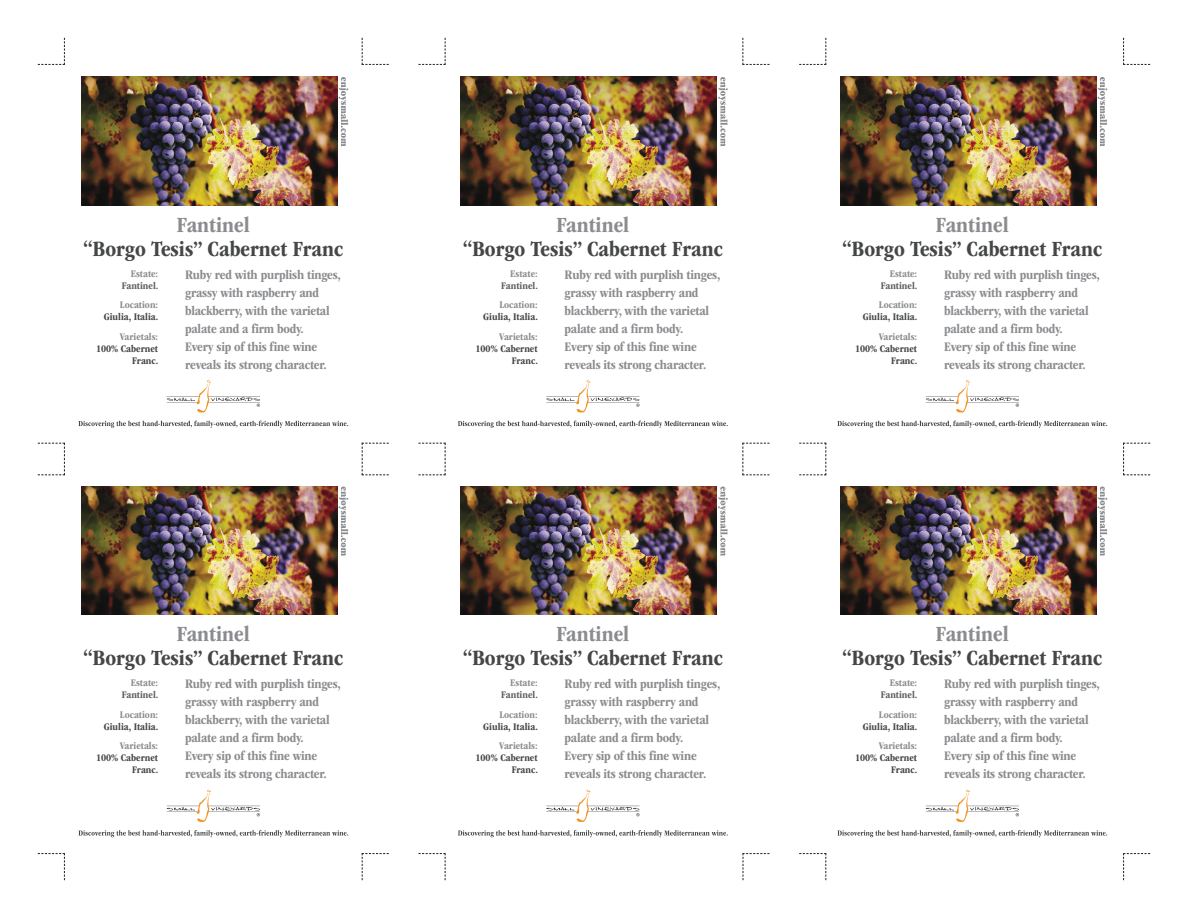
<style>
.page{position:relative;width:1188px;height:918px;background:#fff}
.page>*{position:absolute;margin:0;border:0;box-sizing:border-box;transform-origin:0 0}
.Paragraph_Style_1{font:700 condensed 22.5px "ITC Garamond Std";color:#454647}
.t1{font:700 condensed 22.5px "ITC Garamond Std";color:#8a8c8f}
.t2{font:700 condensed 13.5px/18px "ITC Garamond Std";letter-spacing:-.015em;color:#8a8c8f}
.t3{font:700 condensed 10.5px "ITC Garamond Std";color:#454647}
.t4{font:700 condensed 10.5px "ITC Garamond Std";color:#8a8c8f}
.t5{font:700 condensed 10.5px "ITC Garamond Std";color:#5e5e61}
</style>
<div class="page">
<svg style="left:38px;top:443px;width:27px;height:32px"></svg>
<svg style="left:362px;top:443px;width:27px;height:32px"></svg>
<svg style="left:418px;top:443px;width:28px;height:32px"></svg>
<svg style="left:742px;top:443px;width:28px;height:32px"></svg>
<svg style="left:799px;top:443px;width:27px;height:32px"></svg>
<svg style="left:1123px;top:443px;width:27px;height:32px"></svg>
<svg style="left:1123px;top:853px;width:27px;height:27px"></svg>
<svg style="left:799px;top:853px;width:27px;height:27px"></svg>
<svg style="left:742px;top:853px;width:28px;height:27px"></svg>
<svg style="left:418px;top:853px;width:28px;height:27px"></svg>
<svg style="left:362px;top:853px;width:27px;height:27px"></svg>
<svg style="left:38px;top:853px;width:27px;height:27px"></svg>
<svg style="left:38px;top:38px;width:27px;height:27px"></svg>
<svg style="left:362px;top:38px;width:27px;height:27px"></svg>
<svg style="left:418px;top:38px;width:28px;height:27px"></svg>
<svg style="left:742px;top:38px;width:28px;height:27px"></svg>
<svg style="left:799px;top:38px;width:27px;height:27px"></svg>
<svg style="left:1123px;top:38px;width:27px;height:27px"></svg>
<svg style="left:339px;top:77px;width:9px;height:69px"></svg>
<svg style="left:167px;top:380px;width:93px;height:33px"></svg>
<img style="left:81px;top:77px;width:256px;height:128px">
<svg style="left:78px;top:421px;width:270px;height:7px"></svg>
<svg style="left:718px;top:77px;width:10px;height:69px"></svg>
<svg style="left:546px;top:380px;width:94px;height:33px"></svg>
<img style="left:461px;top:77px;width:256px;height:128px">
<svg style="left:458px;top:421px;width:270px;height:7px"></svg>
<svg style="left:1098px;top:77px;width:9px;height:69px"></svg>
<svg style="left:926px;top:380px;width:93px;height:33px"></svg>
<img style="left:840px;top:77px;width:256px;height:128px">
<svg style="left:837px;top:421px;width:270px;height:7px"></svg>
<svg style="left:339px;top:487px;width:9px;height:69px"></svg>
<svg style="left:167px;top:790px;width:93px;height:32px"></svg>
<img style="left:81px;top:486px;width:256px;height:129px">
<svg style="left:78px;top:830px;width:270px;height:7px"></svg>
<svg style="left:718px;top:487px;width:10px;height:69px"></svg>
<svg style="left:546px;top:790px;width:94px;height:32px"></svg>
<img style="left:461px;top:486px;width:256px;height:129px">
<svg style="left:458px;top:830px;width:270px;height:7px"></svg>
<svg style="left:1098px;top:487px;width:9px;height:69px"></svg>
<svg style="left:926px;top:790px;width:93px;height:32px"></svg>
<img style="left:840px;top:486px;width:256px;height:129px">
<svg style="left:837px;top:830px;width:270px;height:7px"></svg>
<p class="t1" style="left:177px;top:212px;width:74px">Fantinel</p>
<p class="Paragraph_Style_1" style="left:83px;top:236px;width:262px">“Borgo Tesis” Cabernet Franc</p>
<p class="t2" style="left:185px;top:265px;width:157px">Ruby red with purplish tinges, grassy with raspberry and blackberry, with the varietal palate and a firm body.</p>
<p class="t2" style="left:185px;top:337px;width:143px">Every sip of this fine wine reveals its strong character.</p>
<p class="t4" style="left:131px;top:267px;width:29px">Estate:</p>
<p class="t5" style="left:122px;top:279px;width:38px">Fantinel.</p>
<p class="t4" style="left:120px;top:299px;width:40px">Location:</p>
<p class="t3" style="left:104px;top:311px;width:56px">Giulia, Italia.</p>
<p class="t4" style="left:120px;top:330px;width:40px">Varietals:</p>
<p class="t3" style="left:96px;top:342px;width:64px">100% Cabernet</p>
<p class="t3" style="left:132px;top:354px;width:28px">Franc.</p>
<p class="t1" style="left:177px;top:622px;width:74px">Fantinel</p>
<p class="Paragraph_Style_1" style="left:83px;top:646px;width:262px">“Borgo Tesis” Cabernet Franc</p>
<p class="t2" style="left:185px;top:675px;width:157px">Ruby red with purplish tinges, grassy with raspberry and blackberry, with the varietal palate and a firm body.</p>
<p class="t2" style="left:185px;top:747px;width:143px">Every sip of this fine wine reveals its strong character.</p>
<p class="t4" style="left:131px;top:677px;width:29px">Estate:</p>
<p class="t5" style="left:122px;top:689px;width:38px">Fantinel.</p>
<p class="t4" style="left:120px;top:708px;width:40px">Location:</p>
<p class="t3" style="left:104px;top:720px;width:56px">Giulia, Italia.</p>
<p class="t4" style="left:120px;top:740px;width:40px">Varietals:</p>
<p class="t3" style="left:96px;top:752px;width:64px">100% Cabernet</p>
<p class="t3" style="left:132px;top:764px;width:28px">Franc.</p>
<p class="t1" style="left:556px;top:212px;width:74px">Fantinel</p>
<p class="Paragraph_Style_1" style="left:463px;top:236px;width:262px">“Borgo Tesis” Cabernet Franc</p>
<p class="t2" style="left:565px;top:265px;width:157px">Ruby red with purplish tinges, grassy with raspberry and blackberry, with the varietal palate and a firm body.</p>
<p class="t2" style="left:565px;top:337px;width:143px">Every sip of this fine wine reveals its strong character.</p>
<p class="t4" style="left:510px;top:267px;width:29px">Estate:</p>
<p class="t5" style="left:501px;top:279px;width:38px">Fantinel.</p>
<p class="t4" style="left:499px;top:299px;width:40px">Location:</p>
<p class="t3" style="left:483px;top:311px;width:56px">Giulia, Italia.</p>
<p class="t4" style="left:499px;top:330px;width:40px">Varietals:</p>
<p class="t3" style="left:476px;top:342px;width:64px">100% Cabernet</p>
<p class="t3" style="left:512px;top:354px;width:28px">Franc.</p>
<p class="t1" style="left:556px;top:622px;width:74px">Fantinel</p>
<p class="Paragraph_Style_1" style="left:463px;top:646px;width:262px">“Borgo Tesis” Cabernet Franc</p>
<p class="t2" style="left:565px;top:675px;width:157px">Ruby red with purplish tinges, grassy with raspberry and blackberry, with the varietal palate and a firm body.</p>
<p class="t2" style="left:565px;top:747px;width:143px">Every sip of this fine wine reveals its strong character.</p>
<p class="t4" style="left:510px;top:677px;width:29px">Estate:</p>
<p class="t5" style="left:501px;top:689px;width:38px">Fantinel.</p>
<p class="t4" style="left:499px;top:708px;width:40px">Location:</p>
<p class="t3" style="left:483px;top:720px;width:56px">Giulia, Italia.</p>
<p class="t4" style="left:499px;top:740px;width:40px">Varietals:</p>
<p class="t3" style="left:476px;top:752px;width:64px">100% Cabernet</p>
<p class="t3" style="left:512px;top:764px;width:28px">Franc.</p>
<p class="t1" style="left:936px;top:212px;width:74px">Fantinel</p>
<p class="Paragraph_Style_1" style="left:842px;top:236px;width:262px">“Borgo Tesis” Cabernet Franc</p>
<p class="t2" style="left:944px;top:265px;width:157px">Ruby red with purplish tinges, grassy with raspberry and blackberry, with the varietal palate and a firm body.</p>
<p class="t2" style="left:944px;top:337px;width:143px">Every sip of this fine wine reveals its strong character.</p>
<p class="t4" style="left:890px;top:267px;width:29px">Estate:</p>
<p class="t5" style="left:881px;top:279px;width:38px">Fantinel.</p>
<p class="t4" style="left:879px;top:299px;width:40px">Location:</p>
<p class="t3" style="left:863px;top:311px;width:56px">Giulia, Italia.</p>
<p class="t4" style="left:879px;top:330px;width:40px">Varietals:</p>
<p class="t3" style="left:855px;top:342px;width:64px">100% Cabernet</p>
<p class="t3" style="left:891px;top:354px;width:28px">Franc.</p>
<p class="t1" style="left:936px;top:622px;width:74px">Fantinel</p>
<p class="Paragraph_Style_1" style="left:842px;top:646px;width:262px">“Borgo Tesis” Cabernet Franc</p>
<p class="t2" style="left:944px;top:675px;width:157px">Ruby red with purplish tinges, grassy with raspberry and blackberry, with the varietal palate and a firm body.</p>
<p class="t2" style="left:944px;top:747px;width:143px">Every sip of this fine wine reveals its strong character.</p>
<p class="t4" style="left:890px;top:677px;width:29px">Estate:</p>
<p class="t5" style="left:881px;top:689px;width:38px">Fantinel.</p>
<p class="t4" style="left:879px;top:708px;width:40px">Location:</p>
<p class="t3" style="left:863px;top:720px;width:56px">Giulia, Italia.</p>
<p class="t4" style="left:879px;top:740px;width:40px">Varietals:</p>
<p class="t3" style="left:855px;top:752px;width:64px">100% Cabernet</p>
<p class="t3" style="left:891px;top:764px;width:28px">Franc.</p>
</div>
